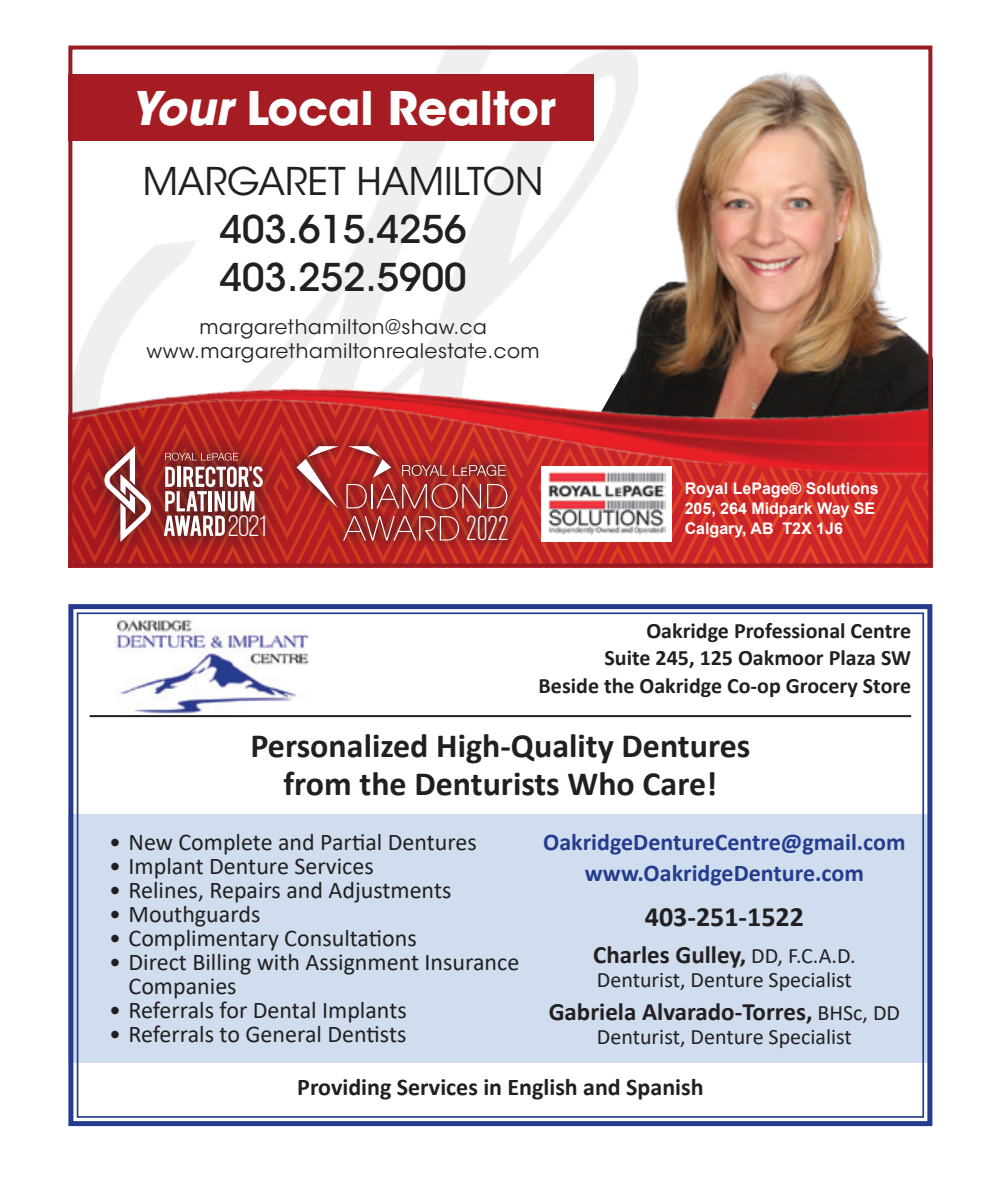
<style>
.page{position:relative;width:990px;height:1188px;background:#fff}
.page>*{position:absolute;margin:0;border:0;box-sizing:border-box;transform-origin:0 0}
.t1{font:700 46px "ITC Avant Garde Std";color:#fff}
.t2{font:500 38px/48px "ITC Avant Garde Std";color:#231f20;text-align:center}
.t3{font:700 34px/38px "Calibri";color:#231f20;text-align:center}
.t4{font:300 33.8px "DIN Cond";color:#fff;scale:1.05 1}
.t5{font:29.4px "Bebas Neue";color:#fff}
.t6{font:700 28px "Calibri";color:#231f20}
.t7{font:700 25px "Calibri";color:#231f20}
.t8{font:24px/24px "Calibri";color:#231f20}
.t9{font:700 24px/31px "Calibri";color:#253c8e;text-align:center}
.t10{font:700 24px "Calibri";color:#231f20}
.t11{font:700 22px/27.4px "Calibri";color:#231f20;text-align:right}
.t12{font:22px "Calibri";color:#231f20}
.t13{font:20px/24px "ITC Avant Garde Std";letter-spacing:.03em;color:#231f20;text-align:center}
.t14{font:700 16px/20px "Arial";color:#fff}
.s1{font-style:italic}
.s2{font-weight:400}
.s3{font-weight:400;font-size:22px}
</style>
<div class="page">
<img style="left:620px;top:51px;width:293px;height:287px">
<div style="left:68px;top:74px;width:526px;height:67px;background:#a51d22"></div>
<svg style="left:73px;top:478px;width:854px;height:85px;background:#cc2c26"></svg>
<img style="left:73px;top:338px;width:854px;height:140px">
<div style="left:542px;top:466px;width:130px;height:76px;background:#fff"></div>
<img style="left:548px;top:471px;width:118px;height:65px">
<div style="left:68px;top:46px;width:864px;height:522px;border:4px solid #991b23"></div>
<div style="left:86px;top:429px;width:198px;height:130px;background:#231f20;opacity:.8"></div>
<svg style="left:164px;top:453px;width:99px;height:83px"></svg>
<svg style="left:104px;top:446px;width:47px;height:96px"></svg>
<div style="left:286px;top:435px;width:232px;height:116px;background:#231f20;opacity:.8"></div>
<svg style="left:343px;top:516px;width:116px;height:25px;background:#ab4744"></svg>
<svg style="left:297px;top:446px;width:210px;height:63px;background:#b5433f"></svg>
<svg style="left:68px;top:604px;width:864px;height:522px"></svg>
<p class="t1" style="left:131px;top:78px;width:427px"><span class="s1">Your</span> Local Realtor</p>
<p class="t2" style="left:143px;top:158px;width:402px"><span class="s2">MARGARET HAMILTON<br></span>403.615.4256<br>403.252.5900</p>
<p class="t13" style="left:147px;top:315px;width:395px">margarethamilton@shaw.ca www.margarethamiltonrealestate.com</p>
<p class="t14" style="left:685px;top:478px;width:196px">Royal LePage® Solutions<br>205, 264 Midpark Way SE</p>
<p class="t5" style="left:228px;top:510px;width:40px">2021</p>
<p class="t14" style="left:685px;top:518px;width:160px">Calgary, AB T2X 1J6</p>
<p class="t4" style="left:465px;top:509px;width:44px">2022</p>
<p class="t11" style="left:539px;top:617px;width:374px">Oakridge Professional Centre<br>Suite 245, 125 Oakmoor Plaza SW<br>Beside the Oakridge Co-op Grocery Store</p>
<p class="t3" style="left:250px;top:726px;width:501px">Personalized High-Quality Dentures from the Denturists Who Care!</p>
<p class="t8" style="left:109px;top:829px;width:369px">• New Complete and Partial Dentures</p>
<p class="t8" style="left:109px;top:853px;width:266px">• Implant Denture Services</p>
<p class="t8" style="left:109px;top:877px;width:344px">• Relines, Repairs and Adjustments</p>
<p class="t8" style="left:109px;top:901px;width:153px">• Mouthguards</p>
<p class="t8" style="left:109px;top:925px;width:309px">• Complimentary Consultations</p>
<p class="t8" style="left:129px;top:949px;width:392px;text-indent:-19px">• Direct Billing with Assignment Insurance<br>Companies</p>
<p class="t8" style="left:109px;top:997px;width:299px">• Referrals for Dental Implants</p>
<p class="t8" style="left:109px;top:1021px;width:299px">• Referrals to General Dentists</p>
<p class="t9" style="left:543px;top:826px;width:364px">OakridgeDentureCentre@gmail.com www.OakridgeDenture.com</p>
<p class="t6" style="left:645px;top:897px;width:161px">403-251-1522</p>
<p class="t7" style="left:593px;top:937px;width:264px">Charles Gulley, <span class="s3">DD, F.C.A.D.</span></p>
<p class="t12" style="left:597px;top:964px;width:257px">Denturist, Denture Specialist</p>
<p class="t7" style="left:549px;top:994px;width:353px">Gabriela Alvarado-Torres, <span class="s3">BHSc, DD</span></p>
<p class="t12" style="left:597px;top:1022px;width:257px">Denturist, Denture Specialist</p>
<p class="t10" style="left:297px;top:1070px;width:408px">Providing Services in English and Spanish</p>
</div>
